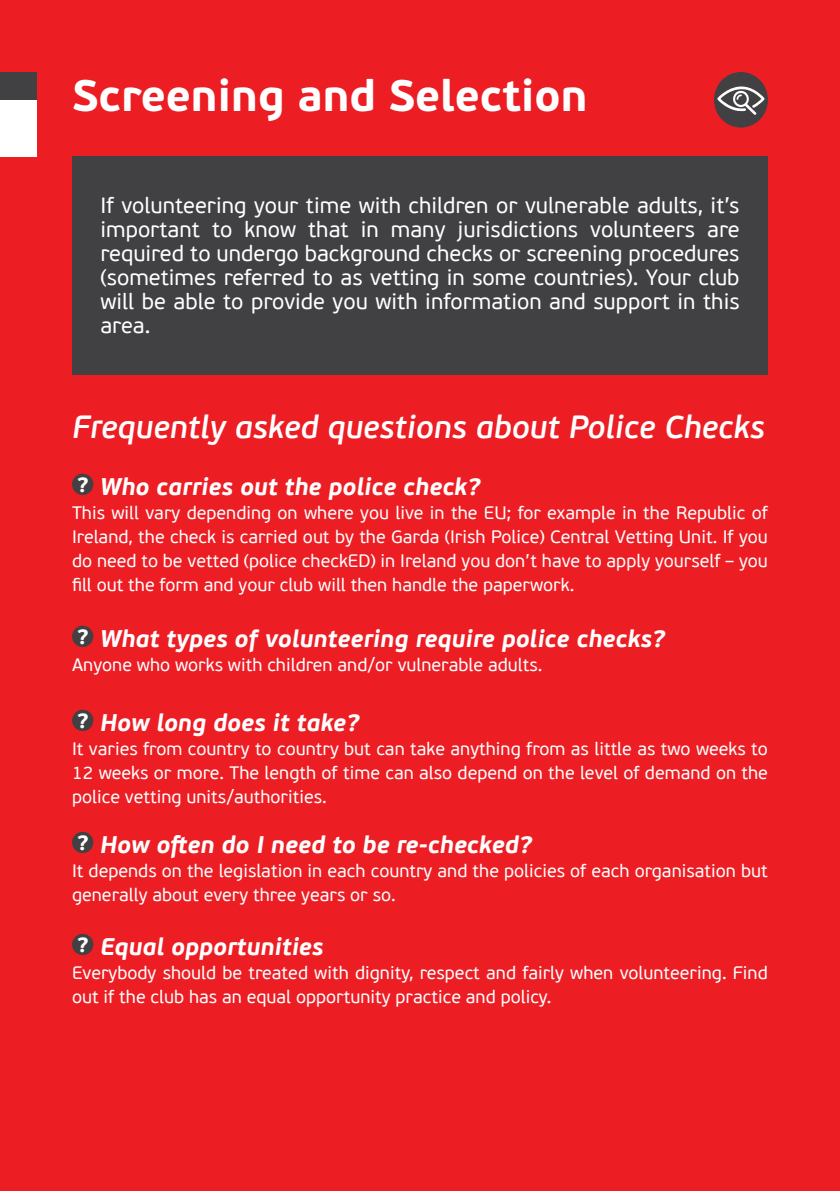
<style>
.page{position:relative;width:840px;height:1191px;background:#fff}
.page>*{position:absolute;margin:0;border:0;box-sizing:border-box;transform-origin:0 0}
.t1{font:700 44px "PF Beau Sans Pro";color:#fff}
.t2{font:italic 600 32px "PF Beau Sans Pro";color:#fff}
.t3{font:italic 700 24px "PF Beau Sans Pro";color:#fff}
.t4{font:22px/24px "PF Beau Sans Pro";color:#fff;text-align:justify}
.t5{font:18px/24px "PF Beau Sans Pro";color:#fff;text-align:justify}
.s1{font-style:normal;font-size:20.8px}
</style>
<div class="page">
<div style="left:0;top:0;width:839px;height:1191px;background:#ed1d24"></div>
<div style="left:72px;top:156px;width:695px;height:218px;background:#414042"></div>
<div style="left:0;top:72px;width:37px;height:28px;background:#414042"></div>
<div style="left:0;top:100px;width:37px;height:57px;background:#fff"></div>
<div style="left:72px;top:474px;width:21px;height:21px;background:#414042;border-radius:50%"></div>
<div style="left:72px;top:626px;width:21px;height:21px;background:#414042;border-radius:50%"></div>
<div style="left:72px;top:710px;width:21px;height:21px;background:#414042;border-radius:50%"></div>
<div style="left:72px;top:832px;width:21px;height:21px;background:#414042;border-radius:50%"></div>
<div style="left:72px;top:934px;width:21px;height:21px;background:#414042;border-radius:50%"></div>
<div style="left:713px;top:72px;width:54px;height:56px;background:#414042;border-radius:50%"></div>
<svg style="left:716px;top:85px;width:48px;height:31px"></svg>
<h1 class="t1" style="left:72px;top:68px;width:517px">Screening and Selection</h1>
<p class="t4" style="left:100px;top:194px;width:640px">If volunteering your time with children or vulnerable adults, it’s important to know that in many jurisdictions volunteers are required to undergo background checks or screening procedures (sometimes referred to as vetting in some countries). Your club will be able to provide you with information and support in this area.</p>
<h2 class="t2" style="left:72px;top:407px;width:693px">Frequently asked questions about Police Checks</h2>
<h3 class="t3" style="left:77px;top:472px;width:405px"><span class="s1">?</span> Who carries out the police check?</h3>
<p class="t5" style="left:72px;top:501px;width:697px">This will vary depending on where you live in the EU; for example in the Republic of Ireland, the check is carried out by the Garda (Irish Police) Central Vetting Unit. If you do need to be vetted (police checkED) in Ireland you don’t have to apply yourself – you fill out the form and your club will then handle the paperwork.</p>
<h3 class="t3" style="left:77px;top:624px;width:589px"><span class="s1">?</span> What types of volunteering require police checks?</h3>
<p class="t5" style="left:72px;top:653px;width:471px">Anyone who works with children and/or vulnerable adults.</p>
<h3 class="t3" style="left:77px;top:708px;width:284px"><span class="s1">?</span> How long does it take?</h3>
<p class="t5" style="left:72px;top:737px;width:697px">It varies from country to country but can take anything from as little as two weeks to 12 weeks or more. The length of time can also depend on the level of demand on the police vetting units/authorities.</p>
<h3 class="t3" style="left:77px;top:830px;width:457px"><span class="s1">?</span> How often do I need to be re-checked?</h3>
<p class="t5" style="left:72px;top:859px;width:696px">It depends on the legislation in each country and the policies of each organisation but generally about every three years or so.</p>
<h3 class="t3" style="left:77px;top:932px;width:248px"><span class="s1">?</span> Equal opportunities</h3>
<p class="t5" style="left:72px;top:961px;width:696px">Everybody should be treated with dignity, respect and fairly when volunteering. Find out if the club has an equal opportunity practice and policy.</p>
</div>
